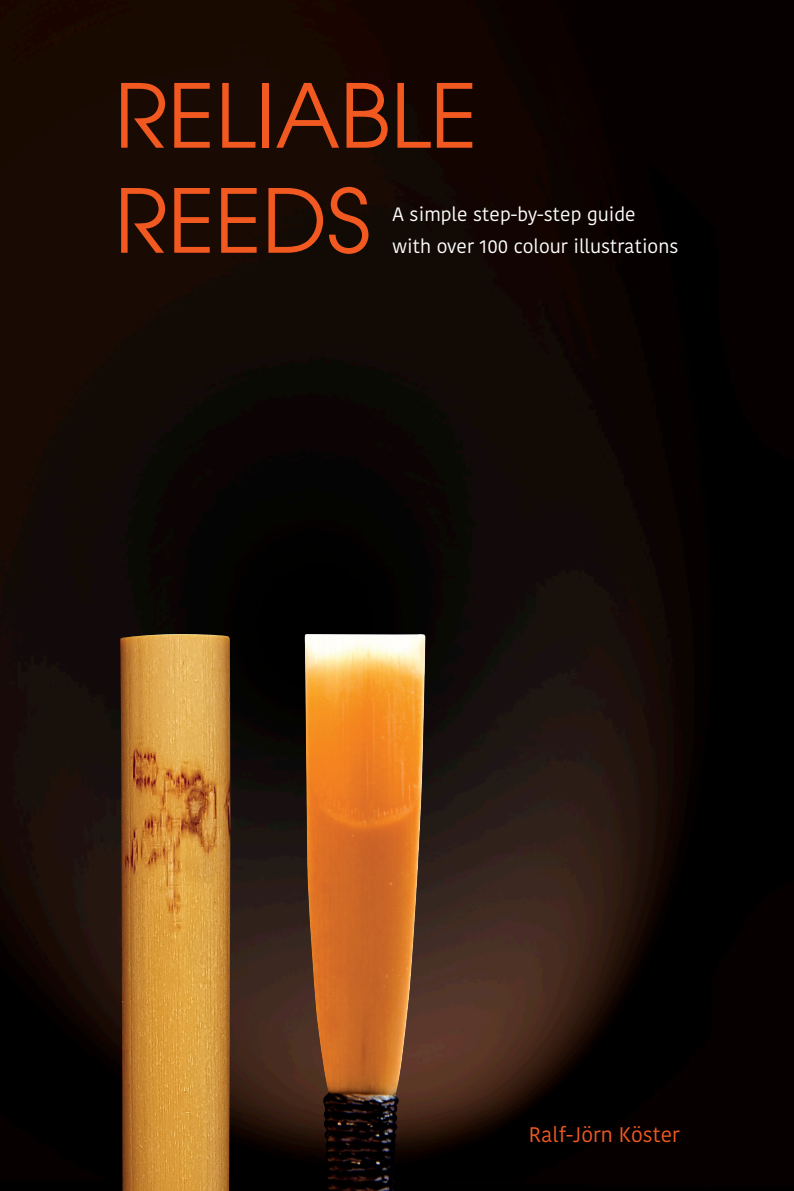
<style>
.page{position:relative;width:794px;height:1191px;background:#fff}
.page>*{position:absolute;margin:0;border:0;box-sizing:border-box;transform-origin:0 0}
.t1{font:87.5px/105px "Avant Garde";color:#f15921}
.t2{font:21px "Kohinoor Devanagari";color:#f15921}
.t3{font:19.25px/31.5px "Kohinoor Devanagari";color:#fff}
</style>
<div class="page">
<img style="left:0;top:1px;width:794px;height:1190px">
<img style="left:304px;top:633px;width:122px;height:558px">
<img style="left:120px;top:634px;width:110px;height:557px">
<h1 class="t1" style="left:115px;top:63px;width:364px">RELIABLE<br>REEDS</h1>
<p class="t3" style="left:393px;top:199px;width:287px">A simple step-by-step guide with over 100 colour illustrations</p>
<p class="t2" style="left:528px;top:1122px;width:152px">Ralf-Jörn Köster</p>
</div>
